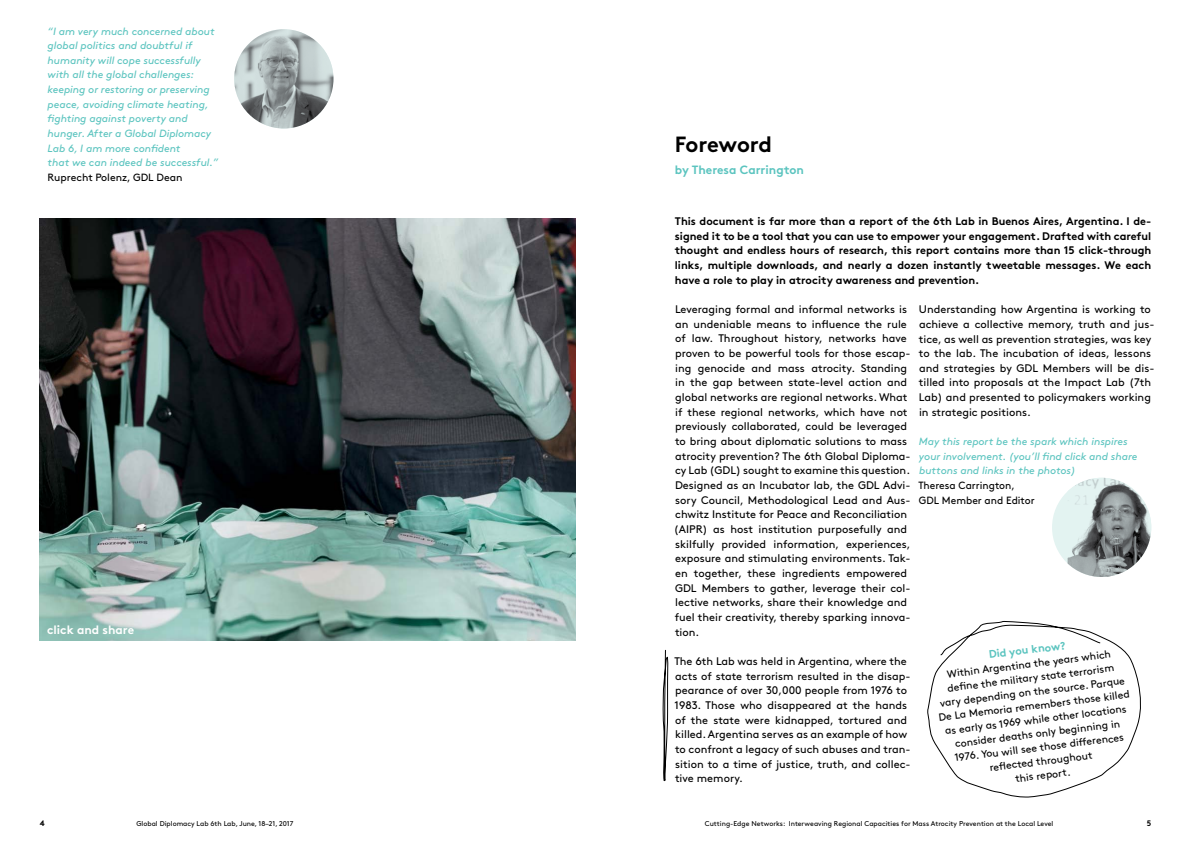
<style>
.page{position:relative;width:1191px;height:842px;background:#fff}
.page>*{position:absolute;margin:0;border:0;box-sizing:border-box;transform-origin:0 0}
.t1{font:700 22px "Brown Std";letter-spacing:-.015em;color:#000}
.t2{font:700 12px "Brown Std";color:#5bc4bf}
.t3{font:700 12px "Brown Std";color:#fff}
.t4{font:11px/14.7px "Brown Std Regular Alt";color:#000}
.t5{font:700 11px/14.7px "Brown Std";color:#000;text-align:justify}
.t6{font:700 11px "Brown Std";color:#5bc4bf}
.t7{font:10.5px/14.7px "Brown Std Italic Alt";color:#5bc4bf}
.t8{font:10.5px/14px "Brown Std Regular Alt";color:#000}
.t9{font:700 8px "Brown Std";color:#000}
.t10{font:7px "Brown Std Regular Alt";color:#000}
</style>
<div class="page">
<img style="left:40px;top:218px;width:535px;height:423px">
<img style="left:234px;top:29px;width:99px;height:99px;border-radius:50px">
<div style="left:1052px;top:478px;width:99px;height:99px;background:#e3f3f1;border-radius:50%"></div>
<img style="left:1067px;top:478px;width:84px;height:99px">
<svg style="left:662px;top:649px;width:6px;height:133px"></svg>
<svg style="left:927px;top:621px;width:214px;height:177px"></svg>
<p class="t7" style="left:48px;top:24px;width:172px">“I am very much concerned about global politics and doubtful if humanity will cope successfully with all the global challenges: keeping or restoring or preserving peace, avoiding climate heating, fighting against poverty and hunger. After a Global Diplomacy<br>Lab 6, I am more confident<br>that we can indeed be successful.”</p>
<p class="t8" style="left:48px;top:171px;width:136px">Ruprecht Polenz, GDL Dean</p>
<p class="t3" style="left:47px;top:622px;width:89px">click and share</p>
<p class="t9" style="left:40px;top:818px;width:6px">4</p>
<p class="t10" style="left:136px;top:820px;width:158px">Global Diplomacy Lab 6th Lab, June, 18–21, 2017</p>
<h1 class="t1" style="left:675px;top:131px;width:99px">Foreword</h1>
<p class="t2" style="left:675px;top:163px;width:131px">by Theresa Carrington</p>
<p class="t5" style="left:675px;top:214px;width:478px">This document is far more than a report of the 6th Lab in Buenos Aires, Argentina. I de&shy;signed it to be a tool that you can use to empower your engagement. Drafted with careful thought and endless hours of research, this report contains more than 15 click-through links, multiple downloads, and nearly a dozen instantly tweetable messages. We each have a role to play in atrocity awareness and prevention.</p>
<p class="t4" style="left:674px;top:302px;width:238px">Leveraging formal and informal networks is an undeniable means to influence the rule of law. Throughout history, networks have proven to be powerful tools for those escap&shy;ing genocide and mass atrocity. Standing in the gap between state- level action and global networks are regional networks. What if these regional networks, which have not previously collaborated, could be leveraged to bring about diplomatic solutions to mass atrocity prevention? The 6th Global Diploma&shy;cy Lab (GDL) sought to examine this question.<br>Designed as an Incubator lab, the GDL Advi&shy;sory Council, Methodological Lead and Aus&shy;chwitz Institute for Peace and Reconciliation (AIPR) as host institution purposefully and skilfully provided information, experiences, exposure and stimulating environments. Tak&shy;en together, these ingredients empowered GDL Members to gather, leverage their col&shy;lective networks, share their knowledge and fuel their creativity, thereby sparking innova&shy;tion.</p>
<p class="t4" style="left:674px;top:654px;width:238px">The 6th Lab was held in Argentina, where the acts of state terrorism resulted in the disap&shy;pearance of over 30,000 people from 1976 to 1983. Those who disappeared at the hands of the state were kidnapped, tortured and killed. Argentina serves as an example of how to confront a legacy of such abuses and tran&shy;sition to a time of justice, truth, and collec&shy;tive memory.</p>
<p class="t4" style="left:919px;top:302px;width:237px">Understanding how Argentina is working to achieve a collective memory, truth and jus&shy;tice, as well as prevention strategies, was key to the lab. The incubation of ideas, lessons and strategies by GDL Members will be dis&shy;tilled into proposals at the Impact Lab (7th Lab) and presented to policymakers working in strategic positions.</p>
<p class="t7" style="left:919px;top:434px;width:220px">May this report be the spark which inspires your involvement. (you’ll find click and share buttons and links in the photos)</p>
<p class="t8" style="left:918px;top:478px;width:118px;line-height:14.7px">Theresa Carrington,<br>GDL Member and Editor</p>
<p class="t6" style="left:988px;top:648px;width:79px;rotate:-7deg">Did you know?</p>
<p class="t8" style="left:932px;top:669px;width:194px;text-align:center;rotate:-7deg">Within Argentina the years which<br>defi ne the military state terrorism<br>vary depending on the source. Parque<br>De La Memoria remembers those killed as early as 1969 while other locations consider deaths only beginning in<br>1976. You will see those diff erences<br>refl ected throughout<br>this report.</p>
<p class="t10" style="left:705px;top:820px;width:350px">Cutting-Edge Networks: Interweaving Regional Capacities for Mass Atrocity Prevention at the Local Level</p>
<p class="t9" style="left:1146px;top:818px;width:6px">5</p>
</div>
